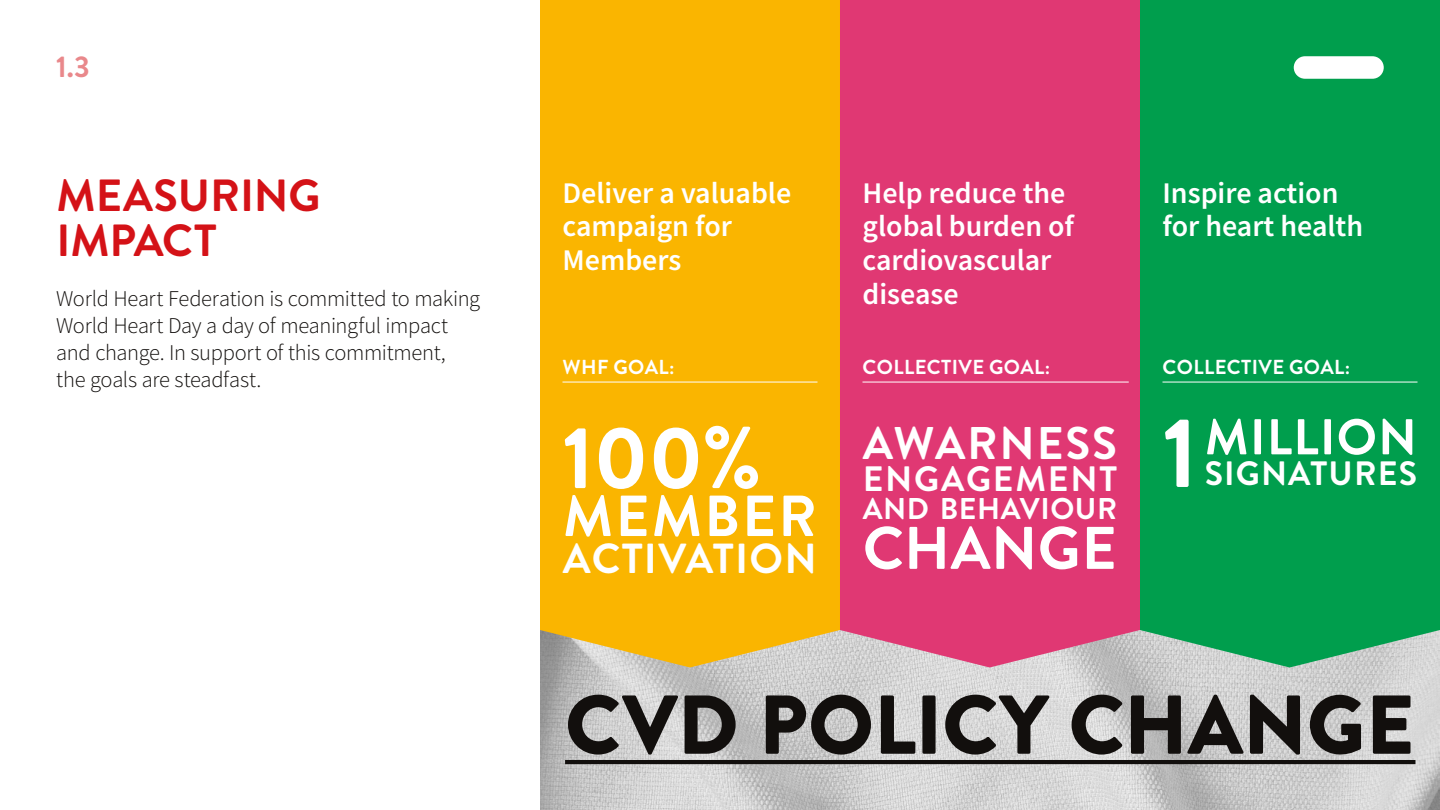
<style>
.page{position:relative;width:1440px;height:810px;background:#fff}
.page>*{position:absolute;margin:0;border:0;box-sizing:border-box;transform-origin:0 0}
.t1{font:700 87.75px "Brandon Grotesque";color:#fff}
.t2{font:900 83.25px "Brandon Grotesque";color:#120f0d}
.t3{font:700 60px "Brandon Grotesque";letter-spacing:.01em;color:#fff}
.t4{font:700 57.75px "Brandon Grotesque";letter-spacing:.04em;color:#fff}
.t5{font:700 50.25px "Brandon Grotesque";letter-spacing:.025em;color:#fff}
.t6{font:700 45.75px "Brandon Grotesque";letter-spacing:.04em;color:#fff}
.t7{font:700 45px/45px "Brandon Grotesque";letter-spacing:-.005em;color:#d41217}
.t8{font:700 42px "Brandon Grotesque";letter-spacing:.03em;color:#fff}
.t9{font:700 35.25px "Brandon Grotesque";letter-spacing:.05em;color:#fff}
.t10{font:700 33.75px "Brandon Grotesque";letter-spacing:.035em;color:#fff}
.t11{font:600 30px/33.8px "Source Sans Pro";color:#fff}
.t12{font:700 30px "Brandon Grotesque";letter-spacing:.02em;color:#fff}
.t13{font:700 30px "Brandon Grotesque";color:#e9888b}
.t14{font:300 22.5px/27px "Source Sans Pro";letter-spacing:-.015em;color:#120f0d}
.t15{font:700 20.25px "Brandon Grotesque";letter-spacing:.02em;color:#fff}
.s1{font-size:99px}
</style>
<div class="page">
<img style="left:540px;top:668px;width:900px;height:142px">
<div style="left:540px;top:0;width:300px;height:668px;background:#fab500"></div>
<div style="left:840px;top:0;width:300px;height:668px;background:#e03873"></div>
<div style="left:1140px;top:0;width:300px;height:668px;background:#009e4d"></div>
<hr style="left:862px;top:382px;width:267px;height:1px;background:#fff">
<hr style="left:1162px;top:382px;width:256px;height:1px;background:#fff">
<hr style="left:562px;top:382px;width:256px;height:1px;background:#fff">
<hr style="left:565px;top:760px;width:850px;height:4px;background:#120f0d">
<div style="left:1294px;top:56px;width:90px;height:23px;background:#fff;border-radius:11px"></div>
<h3 class="t13" style="left:56px;top:46px;width:35px">1.3</h3>
<h3 class="t7" style="left:57px;top:174px;width:266px">MEASURING<br>IMPACT</h3>
<p class="t14" style="left:56px;top:285px;width:426px">World Heart Federation is committed to making World Heart Day a day of meaningful impact and change. In support of this commitment, the goals are steadfast.</p>
<h3 class="t11" style="left:562px;top:175px;width:230px">Deliver a valuable campaign for<br>Members</h3>
<p class="t15" style="left:563px;top:353px;width:113px">WHF GOAL:</p>
<h1 class="t1" style="left:562px;top:397px;width:201px">100%</h1>
<h3 class="t4" style="left:563px;top:476px;width:255px">MEMBER</h3>
<h3 class="t8" style="left:563px;top:529px;width:256px">ACTIVATION</h3>
<h3 class="t11" style="left:862px;top:175px;width:213px">Help reduce the global burden of cardiovascular disease</h3>
<p class="t15" style="left:863px;top:353px;width:189px">COLLECTIVE GOAL:</p>
<h3 class="t6" style="left:863px;top:411px;width:256px">AWARNESS</h3>
<h3 class="t9" style="left:863px;top:454px;width:256px">ENGAGEMENT</h3>
<h3 class="t12" style="left:863px;top:488px;width:256px">AND BEHAVIOUR</h3>
<h3 class="t3" style="left:863px;top:506px;width:255px">CHANGE</h3>
<h3 class="t11" style="left:1162px;top:175px;width:202px">Inspire action for heart health</h3>
<p class="t15" style="left:1163px;top:353px;width:189px">COLLECTIVE GOAL:</p>
<h3 class="t5" style="left:1162px;top:402px;width:256px"><span class="s1">1</span>MILLION</h3>
<h3 class="t10" style="left:1205px;top:450px;width:214px">SIGNATURES</h3>
<h2 class="t2" style="left:565px;top:666px;width:851px">CVD POLICY CHANGE</h2>
</div>
